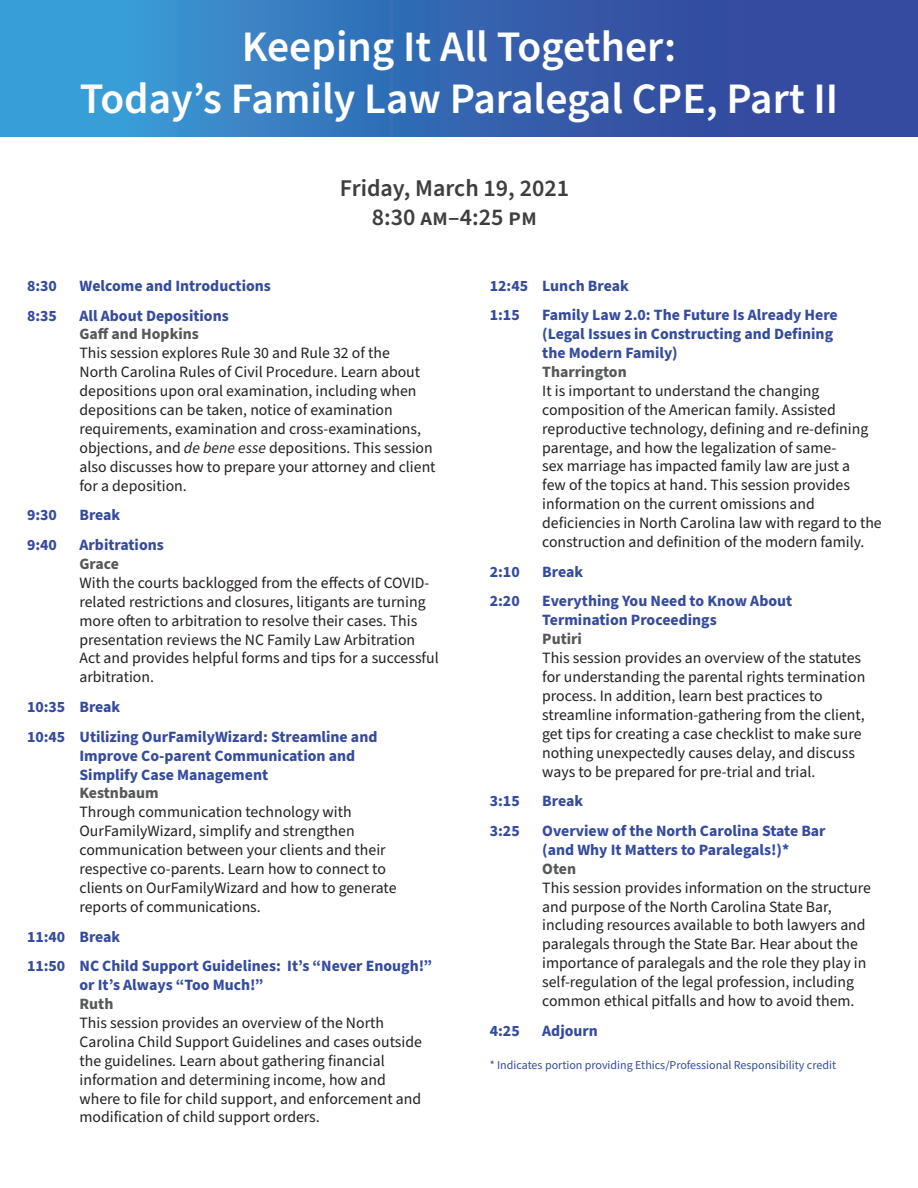
<style>
.page{position:relative;width:918px;height:1188px;background:#fff}
.page>*{position:absolute;margin:0;border:0;box-sizing:border-box;transform-origin:0 0}
.Subheads{font:600 43.5px "Source Sans Pro";color:#fff}
.t1{font:600 24px "Source Sans Pro";color:#3e3e3f}
.t2{font:15.75px/18.9px "Source Sans Pro";color:#231f20}
.t3{font:700 15.75px/18.9px "Source Sans Pro";color:#354b9f}
.t4{font:700 15.75px "Source Sans Pro";color:#57585a}
.t5{font:12px "Source Sans Pro";color:#354b9f}
.s1{font-style:italic}
</style>
<div class="page">
<svg style="left:0;top:0;width:918px;height:136px;background:#356cb5"></svg>
<p class="Subheads" style="left:242px;top:18px;width:436px">Keeping It All Together:</p>
<p class="Subheads" style="left:80px;top:70px;width:760px">Today’s Family Law Paralegal CPE, Part II</p>
<p class="t1" style="left:340px;top:172px;width:231px">Friday, March 19, 2021</p>
<p class="t1" style="left:372px;top:201px;width:167px">8:30 am–4:25 pm</p>
<p class="t3" style="left:27px;top:277px;width:31px">8:30</p>
<p class="t3" style="left:79px;top:277px;width:193px">Welcome and Introductions</p>
<p class="t3" style="left:27px;top:306px;width:31px">8:35</p>
<p class="t3" style="left:79px;top:306px;width:151px">All About Depositions</p>
<p class="t4" style="left:80px;top:323px;width:121px">Gaff and Hopkins</p>
<p class="t2" style="left:80px;top:344px;width:358px">This session explores Rule 30 and Rule 32 of the<br>North Carolina Rules of Civil Procedure. Learn about depositions upon oral examination, including when depositions can be taken, notice of examination requirements, examination and cross-examinations, objections, and <span class="s1">de bene esse</span> depositions. This session also discusses how to prepare your attorney and client for a deposition.</p>
<p class="t3" style="left:27px;top:506px;width:31px">9:30</p>
<p class="t3" style="left:79px;top:506px;width:42px">Break</p>
<p class="t3" style="left:27px;top:536px;width:31px">9:40</p>
<p class="t3" style="left:79px;top:536px;width:86px">Arbitrations</p>
<p class="t4" style="left:80px;top:553px;width:41px">Grace</p>
<p class="t2" style="left:79px;top:574px;width:361px">With the courts backlogged from the effects of COVID&shy;related restrictions and closures, litigants are turning more often to arbitration to resolve their cases. This presentation reviews the NC Family Law Arbitration Act and provides helpful forms and tips for a successful arbitration.</p>
<p class="t3" style="left:27px;top:698px;width:95px">10:35 Break</p>
<p class="t3" style="left:27px;top:727px;width:352px">10:45 Utilizing OurFamilyWizard: Streamline and</p>
<p class="t3" style="left:79px;top:746px;width:277px">Improve Co-parent Communication and</p>
<p class="t3" style="left:79px;top:765px;width:190px">Simplify Case Management</p>
<p class="t4" style="left:80px;top:782px;width:81px">Kestnbaum</p>
<p class="t2" style="left:79px;top:803px;width:308px">Through communication technology with OurFamilyWizard, simplify and strengthen communication between your clients and their respective co-parents. Learn how to connect to</p>
<p class="t2" style="left:79px;top:879px;width:319px">clients on OurFamilyWizard and how to generate reports of communications.</p>
<p class="t3" style="left:27px;top:927px;width:95px">11:40 Break</p>
<p class="t3" style="left:80px;top:957px;width:354px;text-indent:-52px">11:50 NC Child Support Guidelines: It’s “Never Enough!” or It’s Always “Too Much!”</p>
<p class="t4" style="left:80px;top:993px;width:35px">Ruth</p>
<p class="t2" style="left:79px;top:1014px;width:344px">This session provides an overview of the North Carolina Child Support Guidelines and cases outside the guidelines. Learn about gathering financial information and determining income, how and where to file for child support, and enforcement and modification of child support orders.</p>
<p class="t3" style="left:490px;top:276px;width:141px">12:45 Lunch Break</p>
<p class="t3" style="left:490px;top:306px;width:31px">1:15</p>
<p class="t3" style="left:542px;top:306px;width:297px">Family Law 2.0: The Future Is Already Here</p>
<p class="t3" style="left:542px;top:325px;width:292px">(Legal Issues in Constructing and Defining</p>
<p class="t3" style="left:542px;top:344px;width:137px">the Modern Family)</p>
<p class="t4" style="left:542px;top:361px;width:86px">Tharrington</p>
<p class="t2" style="left:542px;top:382px;width:341px">It is important to understand the changing composition of the American family. Assisted reproductive technology, defining and re-defining parentage, and how the legalization of same-<br>sex marriage has impacted family law are just a<br>few of the topics at hand. This session provides information on the current omissions and deficiencies in North Carolina law with regard to the construction and definition of the modern family.</p>
<p class="t3" style="left:490px;top:562px;width:31px">2:10</p>
<p class="t3" style="left:542px;top:562px;width:42px">Break</p>
<p class="t3" style="left:490px;top:592px;width:31px">2:20</p>
<p class="t3" style="left:542px;top:592px;width:252px">Everything You Need to Know About</p>
<p class="t3" style="left:542px;top:611px;width:176px">Termination Proceedings</p>
<p class="t4" style="left:542px;top:628px;width:41px">Putiri</p>
<p class="t2" style="left:542px;top:649px;width:325px">This session provides an overview of the statutes for understanding the parental rights termination process. In addition, learn best practices to streamline information-gathering from the client, get tips for creating a case checklist to make sure nothing unexpectedly causes delay, and discuss ways to be prepared for pre-trial and trial.</p>
<p class="t3" style="left:490px;top:792px;width:31px">3:15</p>
<p class="t3" style="left:542px;top:792px;width:42px">Break</p>
<p class="t3" style="left:490px;top:822px;width:31px">3:25</p>
<p class="t3" style="left:542px;top:822px;width:285px">Overview of the North Carolina State Bar</p>
<p class="t3" style="left:542px;top:841px;width:249px">(and Why It Matters to Paralegals!)*</p>
<p class="t4" style="left:542px;top:858px;width:35px">Oten</p>
<p class="t2" style="left:542px;top:878px;width:330px">This session provides information on the structure and purpose of the North Carolina State Bar, including resources available to both lawyers and paralegals through the State Bar. Hear about the importance of paralegals and the role they play in self-regulation of the legal profession, including common ethical pitfalls and how to avoid them.</p>
<p class="t3" style="left:490px;top:1021px;width:31px">4:25</p>
<p class="t3" style="left:542px;top:1021px;width:57px">Adjourn</p>
<p class="t5" style="left:490px;top:1057px;width:348px">* Indicates portion providing Ethics/Professional Responsibility credit</p>
</div>
